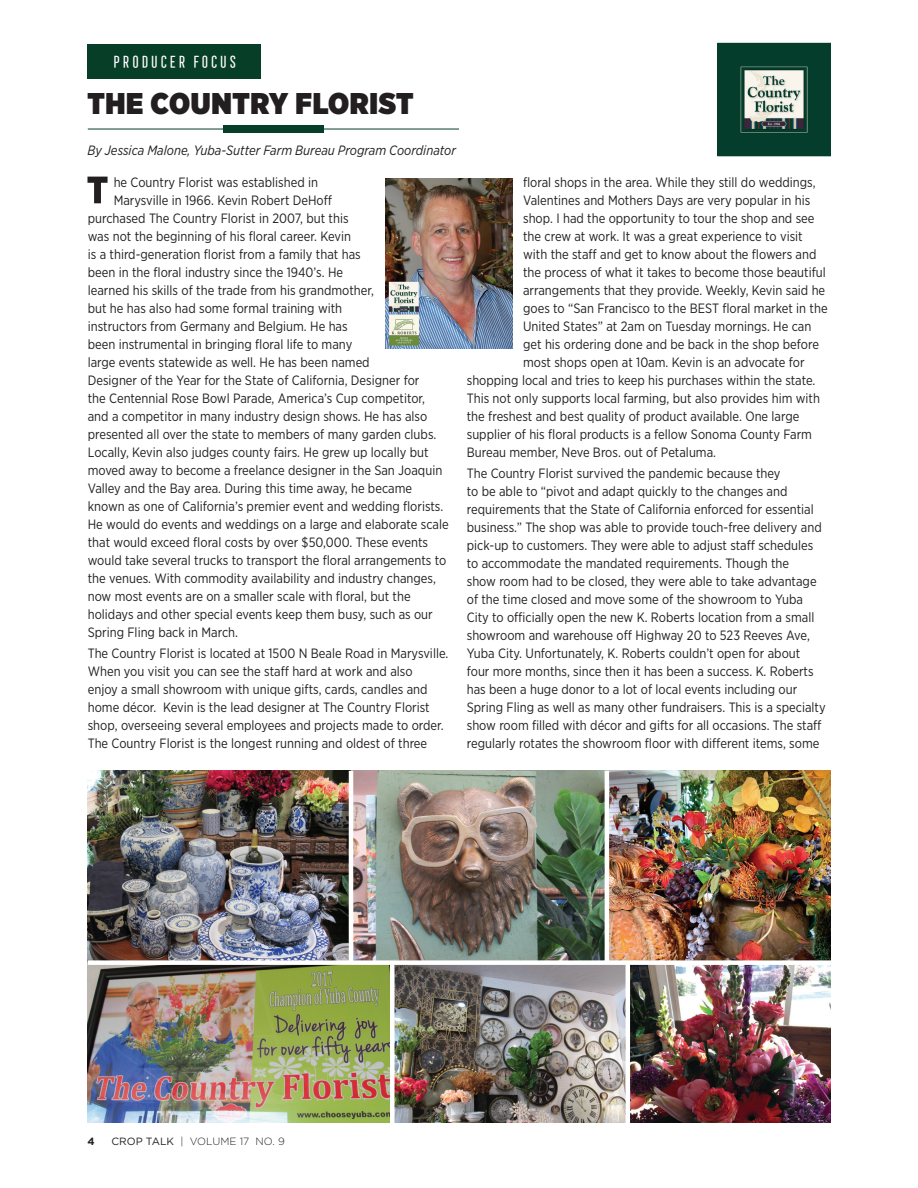
<style>
.page{position:relative;width:918px;height:1188px;background:#fff}
.page>*{position:absolute;margin:0;border:0;box-sizing:border-box;transform-origin:0 0}
.t1{font:900 30px "Gotham Narrow";letter-spacing:.02em;color:#231f20}
.t2{font:16.5px "Frontage Condensed";color:#fff}
.t3{font:13.5px/18px "Gotham Narrow";color:#231f20;scale:.96 1}
.t4{font:italic 13.5px "Gotham Narrow";color:#231f20}
.t5{font:300 10.5px "Gotham";color:#231f20}
.t6{font:700 10.5px "Gotham";color:#231f20}
.s1{font-weight:400}
</style>
<div class="page">
<div style="left:87px;top:44px;width:174px;height:34px;background:#063e28"></div>
<hr style="left:88px;top:129px;width:371px;height:1px;background:#063e28">
<div style="left:223px;top:125px;width:101px;height:8px;background:#063e28"></div>
<img style="left:87px;top:965px;width:303px;height:157px">
<img style="left:87px;top:771px;width:744px;height:189px">
<img style="left:395px;top:965px;width:436px;height:157px">
<img style="left:385px;top:179px;width:127px;height:169px">
<img style="left:720px;top:45px;width:109px;height:109px">
<div style="left:718px;top:43px;width:113px;height:113px;border:1px solid #063e28"></div>
<svg style="left:87px;top:177px;width:21px;height:26px"></svg>
<hr style="left:349px;top:771px;width:4px;height:192px;background:#fff">
<hr style="left:605px;top:771px;width:4px;height:192px;background:#fff">
<hr style="left:626px;top:963px;width:4px;height:166px;background:#fff">
<p class="t2" style="left:112px;top:53px;width:127px">PRODUCER FOCUS</p>
<h1 class="t1" style="left:87px;top:83px;width:328px">THE COUNTRY FLORIST</h1>
<p class="t4" style="left:87px;top:142px;width:370px">By Jessica Malone, Yuba-Sutter Farm Bureau Program Coordinator</p>
<p class="t3" style="left:114px;top:173px;width:214px">he Country Florist was established in</p>
<p class="t3" style="left:114px;top:191px;width:229px">Marysville in 1966. Kevin Robert DeHoff</p>
<p class="t3" style="left:88px;top:209px;width:273px">purchased The Country Florist in 2007, but this</p>
<p class="t3" style="left:88px;top:227px;width:276px">was not the beginning of his floral career. Kevin</p>
<p class="t3" style="left:88px;top:245px;width:286px">is a third-generation florist from a family that has</p>
<p class="t3" style="left:88px;top:263px;width:268px">been in the floral industry since the 1940’s. He</p>
<p class="t3" style="left:88px;top:281px;width:300px">learned his skills of the trade from his grandmother,</p>
<p class="t3" style="left:88px;top:299px;width:267px">but he has also had some formal training with</p>
<p class="t3" style="left:88px;top:317px;width:272px">instructors from Germany and Belgium. He has</p>
<p class="t3" style="left:88px;top:335px;width:277px">been instrumental in bringing floral life to many</p>
<p class="t3" style="left:88px;top:353px;width:295px">large events statewide as well. He has been named</p>
<p class="t3" style="left:88px;top:371px;width:347px">Designer of the Year for the State of California, Designer for</p>
<p class="t3" style="left:88px;top:389px;width:353px">the Centennial Rose Bowl Parade, America’s Cup competitor,</p>
<p class="t3" style="left:88px;top:407px;width:355px">and a competitor in many industry design shows. He has also</p>
<p class="t3" style="left:88px;top:425px;width:365px">presented all over the state to members of many garden clubs.</p>
<p class="t3" style="left:88px;top:443px;width:357px">Locally, Kevin also judges county fairs. He grew up locally but</p>
<p class="t3" style="left:88px;top:461px;width:371px">moved away to become a freelance designer in the San Joaquin</p>
<p class="t3" style="left:88px;top:479px;width:339px">Valley and the Bay area. During this time away, he became</p>
<p class="t3" style="left:88px;top:497px;width:372px">known as one of California’s premier event and wedding florists.</p>
<p class="t3" style="left:88px;top:515px;width:378px">He would do events and weddings on a large and elaborate scale</p>
<p class="t3" style="left:88px;top:533px;width:356px">that would exceed floral costs by over $50,000. These events</p>
<p class="t3" style="left:88px;top:551px;width:375px">would take several trucks to transport the floral arrangements to</p>
<p class="t3" style="left:88px;top:569px;width:364px">the venues. With commodity availability and industry changes,</p>
<p class="t3" style="left:88px;top:587px;width:338px">now most events are on a smaller scale with floral, but the</p>
<p class="t3" style="left:88px;top:605px;width:361px">holidays and other special events keep them busy, such as our</p>
<p class="t3" style="left:88px;top:623px;width:158px">Spring Fling back in March.</p>
<p class="t3" style="left:88px;top:644px;width:377px">The Country Florist is located at 1500 N Beale Road in Marysville.<br>When you visit you can see the staff hard at work and also<br>enjoy a small showroom with unique gifts, cards, candles and home décor. Kevin is the lead designer at The Country Florist shop, overseeing several employees and projects made to order.<br>The Country Florist is the longest running and oldest of three</p>
<p class="t3" style="left:523px;top:173px;width:306px">floral shops in the area. While they still do weddings,</p>
<p class="t3" style="left:523px;top:191px;width:301px">Valentines and Mothers Days are very popular in his</p>
<p class="t3" style="left:523px;top:209px;width:305px">shop. I had the opportunity to tour the shop and see</p>
<p class="t3" style="left:523px;top:227px;width:293px">the crew at work. It was a great experience to visit</p>
<p class="t3" style="left:523px;top:245px;width:307px">with the staff and get to know about the flowers and</p>
<p class="t3" style="left:523px;top:263px;width:317px">the process of what it takes to become those beautiful</p>
<p class="t3" style="left:523px;top:281px;width:316px">arrangements that they provide. Weekly, Kevin said he</p>
<p class="t3" style="left:523px;top:299px;width:319px">goes to “San Francisco to the BEST floral market in the</p>
<p class="t3" style="left:523px;top:317px;width:302px">United States” at 2am on Tuesday mornings. He can</p>
<p class="t3" style="left:523px;top:335px;width:310px">get his ordering done and be back in the shop before</p>
<p class="t3" style="left:523px;top:353px;width:295px">most shops open at 10am. Kevin is an advocate for</p>
<p class="t3" style="left:467px;top:371px;width:365px">shopping local and tries to keep his purchases within the state.</p>
<p class="t3" style="left:467px;top:389px;width:370px">This not only supports local farming, but also provides him with</p>
<p class="t3" style="left:467px;top:407px;width:348px">the freshest and best quality of product available. One large</p>
<p class="t3" style="left:467px;top:425px;width:361px">supplier of his floral products is a fellow Sonoma County Farm</p>
<p class="t3" style="left:467px;top:443px;width:261px">Bureau member, Neve Bros. out of Petaluma.</p>
<p class="t3" style="left:467px;top:464px;width:375px">The Country Florist survived the pandemic because they<br>to be able to “pivot and adapt quickly to the changes and requirements that the State of California enforced for essential business.” The shop was able to provide touch-free delivery and pick-up to customers. They were able to adjust staff schedules to accommodate the mandated requirements. Though the<br>show room had to be closed, they were able to take advantage of the time closed and move some of the showroom to Yuba City to officially open the new K. Roberts location from a small showroom and warehouse off Highway 20 to 523 Reeves Ave, Yuba City. Unfortunately, K. Roberts couldn’t open for about four more months, since then it has been a success. K. Roberts has been a huge donor to a lot of local events including our Spring Fling as well as many other fundraisers. This is a specialty show room filled with décor and gifts for all occasions. The staff regularly rotates the showroom floor with different items, some</p>
<p class="t6" style="left:87px;top:1134px;width:9px">4</p>
<p class="t5" style="left:111px;top:1135px;width:175px"><span class="s1">CROP TALK</span> | VOLUME 17 NO. 9</p>
</div>
